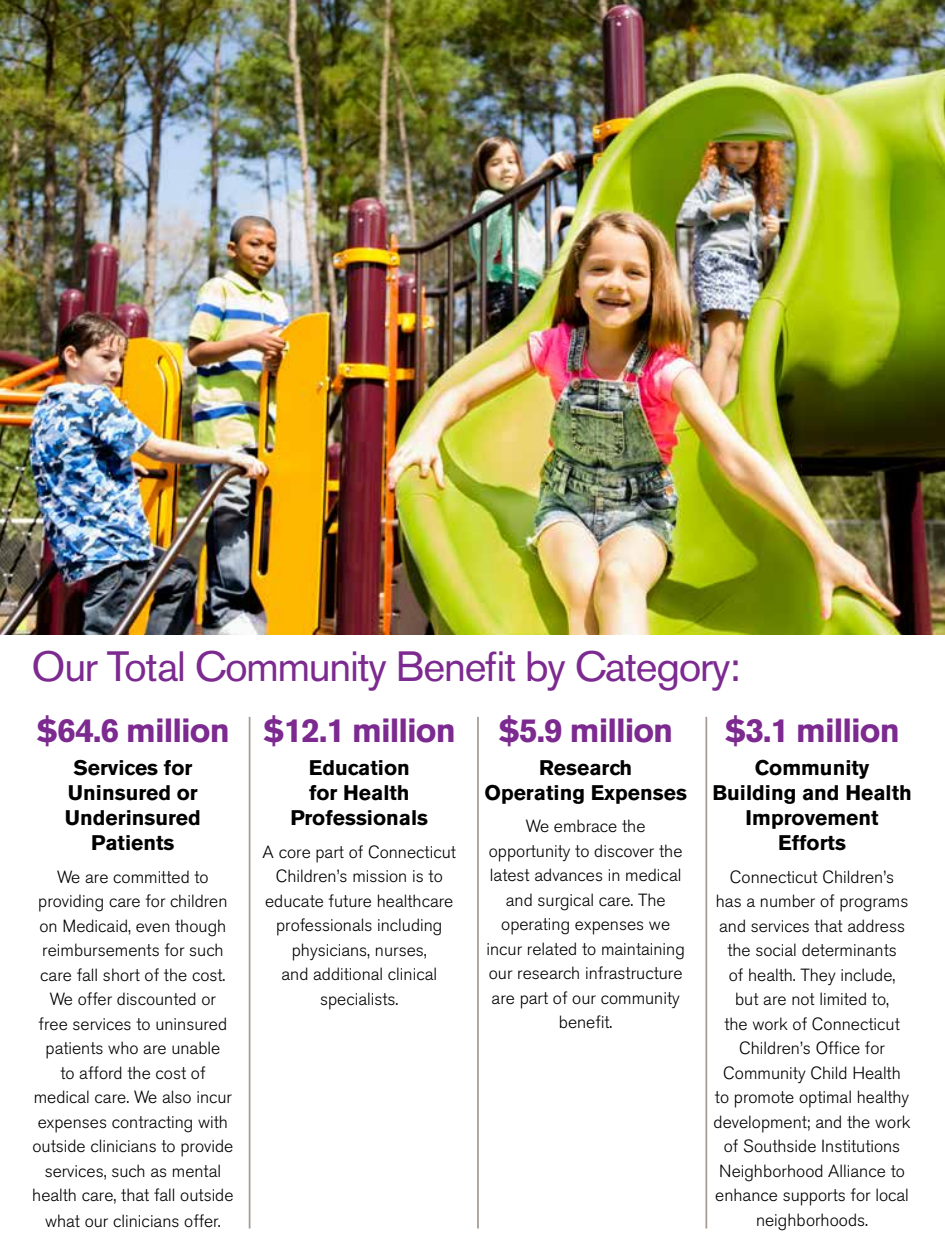
<style>
.page{position:relative;width:945px;height:1260px;background:#fff}
.page>*{position:absolute;margin:0;border:0;box-sizing:border-box;transform-origin:0 0}
.t1{font:42px "Akzidenz Grotesk BE";letter-spacing:-.03em;color:#7c2a90}
.t2{font:700 33.25px "Akzidenz Grotesk BE";letter-spacing:-.03em;color:#7c2a90}
.t3{font:700 21px/25.2px "Akzidenz Grotesk BE";color:#000;text-align:center}
.t4{font:300 17.5px/24.5px "Akzidenz Grotesk BE";color:#000;text-align:center}
</style>
<div class="page">
<img style="left:0;top:0;width:945px;height:635px">
<hr style="left:249px;top:717px;width:1px;height:511px;background:#a79b94">
<hr style="left:477px;top:717px;width:2px;height:511px;background:#a79b94">
<hr style="left:705px;top:717px;width:2px;height:511px;background:#a79b94">
<h1 class="t1" style="left:32px;top:641px;width:711px">Our Total Community Benefit by Category:</h1>
<h2 class="t2" style="left:36px;top:711px;width:195px">$64.6 million</h2>
<p class="t3" style="left:65px;top:755px;width:138px">Services for<br>Uninsured or<br>Underinsured<br>Patients</p>
<p class="t4" style="left:32px;top:865px;width:203px">We are committed to providing care for children on Medicaid, even though reimbursements for such care fall short of the cost.<br>We offer discounted or<br>free services to uninsured patients who are unable<br>to afford the cost of medical care. We also incur expenses contracting with outside clinicians to provide services, such as mental health care, that fall outside what our clinicians offer.</p>
<h2 class="t2" style="left:263px;top:711px;width:195px">$12.1 million</h2>
<p class="t3" style="left:290px;top:755px;width:139px">Education<br>for Health<br>Professionals</p>
<p class="t4" style="left:263px;top:840px;width:195px">A core part of Connecticut<br>Children’s mission is to educate future healthcare professionals including physicians, nurses,<br>and additional clinical specialists.</p>
<h2 class="t2" style="left:498px;top:711px;width:177px">$5.9 million</h2>
<p class="t3" style="left:484px;top:755px;width:204px">Research<br>Operating Expenses</p>
<p class="t4" style="left:487px;top:815px;width:200px">We embrace the opportunity to discover the latest advances in medical and surgical care. The operating expenses we incur related to maintaining our research infrastructure are part of our community benefit.</p>
<h2 class="t2" style="left:724px;top:711px;width:177px">$3.1 million</h2>
<p class="t3" style="left:712px;top:755px;width:201px">Community<br>Building and Health<br>Improvement<br>Efforts</p>
<p class="t4" style="left:714px;top:865px;width:198px">Connecticut Children’s<br>has a number of programs and services that address the social determinants<br>of health. They include,<br>but are not limited to,<br>the work of Connecticut<br>Children’s Office for<br>Community Child Health<br>to promote optimal healthy development; and the work of Southside Institutions<br>Neighborhood Alliance to enhance supports for local neighborhoods.</p>
</div>
